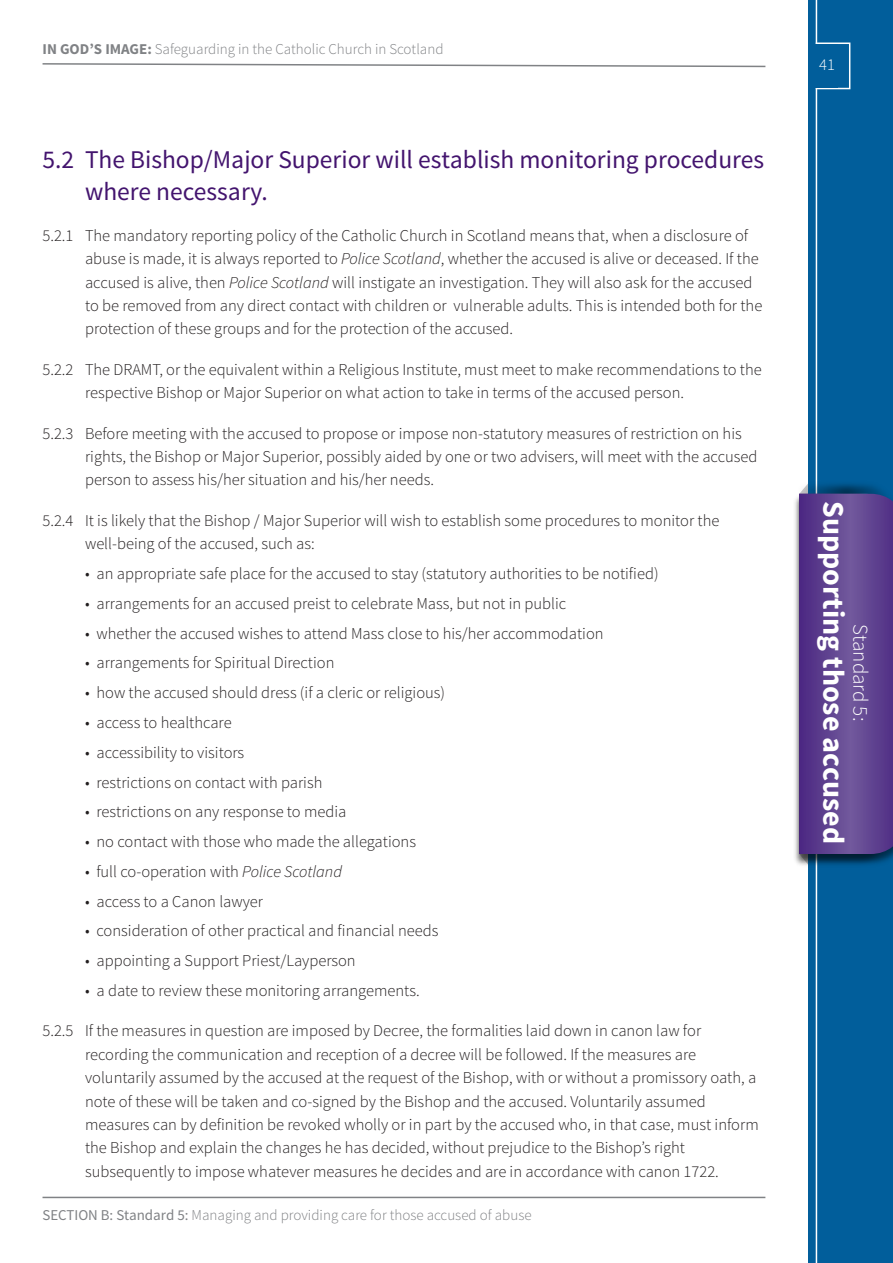
<style>
.page{position:relative;width:893px;height:1263px;background:#fff}
.page>*{position:absolute;margin:0;border:0;box-sizing:border-box;transform-origin:0 0}
.t1{font:700 30px "Source Sans Pro";color:#fff}
.t2{font:25.5px/32.4px "Source Sans Pro";color:#43146e}
.t3{font:300 21px "Source Sans Pro";color:#fff}
.t4{font:300 16.5px/23.4px "Source Sans Pro";color:#231f20}
.t5{font:300 16.5px "Source Sans Pro";color:#fff}
.t6{font:300 15px "Source Sans Pro";color:#808285}
.s1{font-weight:700}
.s2{font-style:italic}
.s3{font-weight:400}
</style>
<div class="page">
<div style="left:808px;top:0;width:85px;height:1263px;background:#015e9b"></div>
<div style="left:816px;top:43px;width:34px;height:46px;border:2px solid #fff"></div>
<hr style="left:43px;top:1197px;width:722px;height:1px;background:#808285">
<svg style="left:42px;top:63px;width:724px;height:5px"></svg>
<hr style="left:816px;top:0;width:1px;height:1263px;background:#fff">
<div style="left:808px;top:44px;width:30px;height:44px;background:#015e9b"></div>
<img style="left:795px;top:477px;width:23px;height:381px">
<svg style="left:799px;top:480px;width:94px;height:387px;background:#59438e"></svg>
<p class="t6" style="left:43px;top:43px;width:402px"><span class="s1">IN GOD’S IMAGE:</span> Safeguarding in the Catholic Church in Scotland</p>
<h2 class="t2" style="left:85px;top:145px;width:681px;text-indent:-43px">5.2 The Bishop/Major Superior will establish monitoring procedures where necessary.</h2>
<p class="t4" style="left:85px;top:225px;width:679px;text-indent:-43px">5.2.1 The mandatory reporting policy of the Catholic Church in Scotland means that, when a disclosure of abuse is made, it is always reported to <span class="s2">Police Scotland</span>, whether the accused is alive or deceased. If the accused is alive, then <span class="s2">Police Scotland</span> will instigate an investigation. They will also ask for the accused to be removed from any direct contact with children or vulnerable adults. This is intended both for the protection of these groups and for the protection of the accused.</p>
<p class="t4" style="left:85px;top:359px;width:678px;text-indent:-43px">5.2.2 The DRAMT, or the equivalent within a Religious Institute, must meet to make recommendations to the respective Bishop or Major Superior on what action to take in terms of the accused person.</p>
<p class="t4" style="left:85px;top:423px;width:674px;text-indent:-43px">5.2.3 Before meeting with the accused to propose or impose non-statutory measures of restriction on his rights, the Bishop or Major Superior, possibly aided by one or two advisers, will meet with the accused person to assess his/her situation and his/her needs.</p>
<p class="t4" style="left:85px;top:510px;width:636px;text-indent:-43px">5.2.4 It is likely that the Bishop / Major Superior will wish to establish some procedures to monitor the well-being of the accused, such as:</p>
<p class="t4" style="left:85px;top:563px;width:575px">• an appropriate safe place for the accused to stay (statutory authorities to be notified)</p>
<p class="t4" style="left:85px;top:593px;width:483px">• arrangements for an accused preist to celebrate Mass, but not in public</p>
<p class="t4" style="left:85px;top:623px;width:520px">• whether the accused wishes to attend Mass close to his/her accommodation</p>
<p class="t4" style="left:85px;top:652px;width:251px">• arrangements for Spiritual Direction</p>
<p class="t4" style="left:85px;top:682px;width:362px">• how the accused should dress (if a cleric or religious)</p>
<p class="t4" style="left:85px;top:712px;width:148px">• access to healthcare</p>
<p class="t4" style="left:85px;top:742px;width:161px">• accessibility to visitors</p>
<p class="t4" style="left:85px;top:772px;width:239px">• restrictions on contact with parish</p>
<p class="t4" style="left:85px;top:801px;width:263px">• restrictions on any response to media</p>
<p class="t4" style="left:85px;top:831px;width:333px">• no contact with those who made the allegations</p>
<p class="t4" style="left:85px;top:861px;width:259px">• full co-operation with <span class="s2">Police Scotland</span></p>
<p class="t4" style="left:85px;top:891px;width:180px">• access to a Canon lawyer</p>
<p class="t4" style="left:85px;top:920px;width:355px">• consideration of other practical and financial needs</p>
<p class="t4" style="left:85px;top:950px;width:272px">• appointing a Support Priest/Layperson</p>
<p class="t4" style="left:85px;top:980px;width:336px">• a date to review these monitoring arrangements.</p>
<p class="t4" style="left:85px;top:1020px;width:675px;text-indent:-43px">5.2.5 If the measures in question are imposed by Decree, the formalities laid down in canon law for recording the communication and reception of a decree will be followed. If the measures are voluntarily assumed by the accused at the request of the Bishop, with or without a promissory oath, a note of these will be taken and co-signed by the Bishop and the accused. Voluntarily assumed measures can by definition be revoked wholly or in part by the accused who, in that case, must inform the Bishop and explain the changes he has decided, without prejudice to the Bishop’s right subsequently to impose whatever measures he decides and are in accordance with canon 1722.</p>
<p class="t6" style="left:43px;top:1209px;width:491px"><span class="s3">SeCTION B: Standard 5:</span> Managing and providing care for those accused of abuse</p>
<p class="t5" style="left:819px;top:58px;width:17px">41</p>
<h1 class="t1" style="left:844px;top:501px;width:344px;rotate:90deg">Supporting those accused</h1>
<p class="t3" style="left:868px;top:624px;width:99px;rotate:90deg">Standard 5:</p>
</div>
